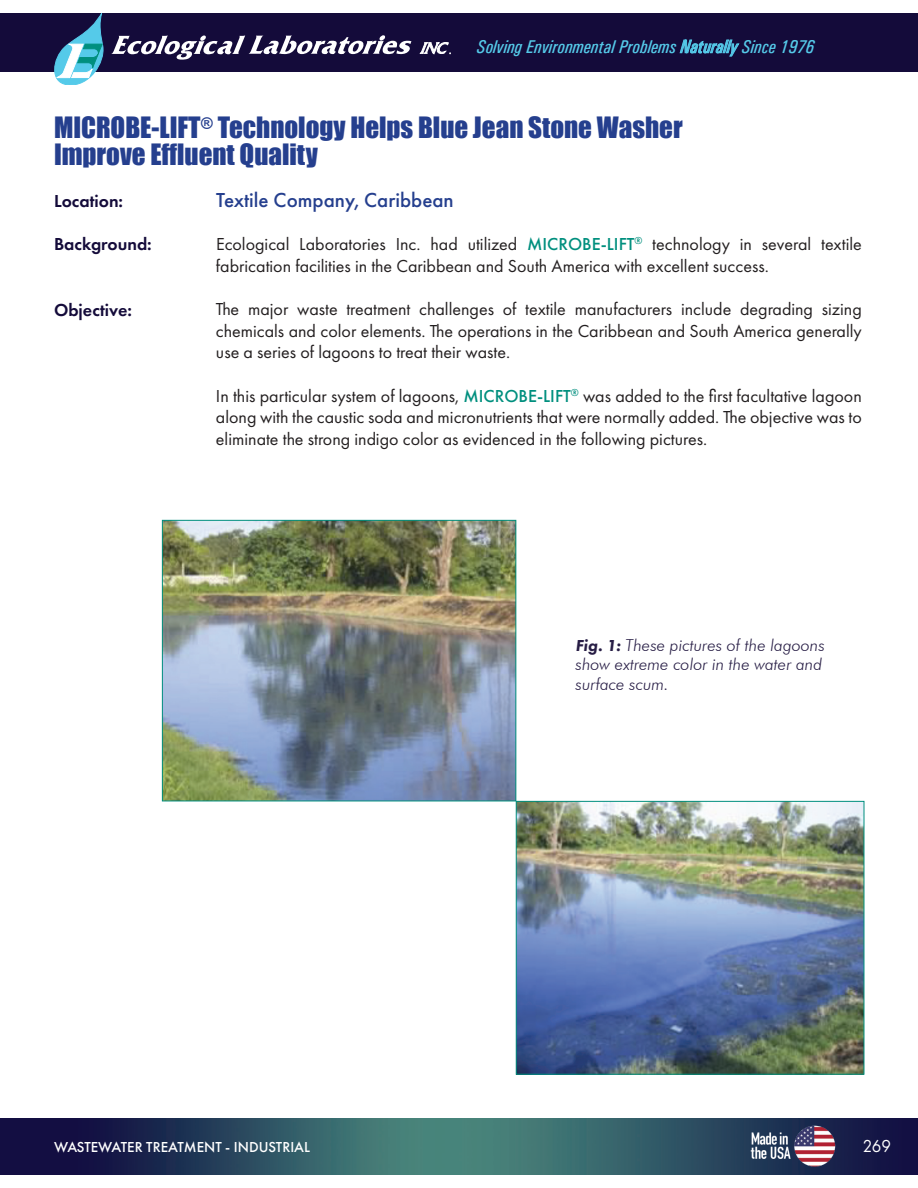
<style>
.page{position:relative;width:918px;height:1188px;background:#fff}
.page>*{position:absolute;margin:0;border:0;box-sizing:border-box;transform-origin:0 0}
.t1{font:27px/27px "Impact";color:#253f8e}
.t2{font:500 21px "Futura PT";color:#253f8e}
.t3{font:italic 500 condensed 18.6px "Univers";color:#55cae9}
.t4{font:18px/21.6px "Futura PT";color:#231f20;text-align:justify}
.t5{font:600 18px "Futura PT";color:#140b3a}
.t6{font:18px "Futura PT";color:#fff;scale:.94 1}
.t7{font:italic 300 16.5px/19.5px "Futura BT";color:#271d45}
.t8{font:500 15px "Futura PT";color:#fff}
.s1{font-weight:500;color:#008f7e}
.s2{font-family:"Futura PT";font-weight:800}
</style>
<div class="page">
<div style="left:0;top:14px;width:918px;height:58px;background:#140b3a"></div>
<svg style="left:55px;top:14px;width:49px;height:71px"></svg>
<svg style="left:111px;top:35px;width:300px;height:25px"></svg>
<svg style="left:420px;top:42px;width:31px;height:12px"></svg>
<svg style="left:680px;top:40px;width:59px;height:17px"></svg>
<img style="left:0;top:1118px;width:918px;height:56px">
<img style="left:748px;top:1123px;width:90px;height:47px">
<img style="left:164px;top:522px;width:350px;height:277px">
<div style="left:162px;top:520px;width:354px;height:281px;border:1px solid #008f7e"></div>
<img style="left:518px;top:803px;width:344px;height:270px">
<div style="left:516px;top:801px;width:348px;height:274px;border:1px solid #008f7e"></div>
<p class="t3" style="left:477px;top:35px;width:339px">Solving Environmental Problems Naturally Since 1976</p>
<h1 class="t1" style="left:54px;top:113px;width:630px">MICROBE-LIFT<sup>®</sup> Technology Helps Blue Jean Stone Washer<br>Improve Effluent Quality</h1>
<p class="t5" style="left:54px;top:190px;width:71px">Location:</p>
<p class="t2" style="left:216px;top:188px;width:239px">Textile Company, Caribbean</p>
<p class="t4" style="left:216px;top:233px;width:647px">Ecological Laboratories Inc. had utilized <span class="s1">MICROBE-LIFT</span><sup>®</sup> technology in several textile fabrication facilities in the Caribbean and South America with excellent success.</p>
<p class="t4" style="left:216px;top:298px;width:647px">The major waste treatment challenges of textile manufacturers include degrading sizing chemicals and color elements. The operations in the Caribbean and South America generally use a series of lagoons to treat their waste.</p>
<p class="t4" style="left:216px;top:385px;width:647px">In this particular system of lagoons, <span class="s1">MICROBE-LIFT</span><sup>®</sup> was added to the first facultative lagoon along with the caustic soda and micronutrients that were normally added. The objective was to eliminate the strong indigo color as evidenced in the following pictures.</p>
<p class="t5" style="left:54px;top:233px;width:99px">Background:</p>
<p class="t5" style="left:54px;top:298px;width:80px">Objective:</p>
<p class="t8" style="left:54px;top:1138px;width:258px">WASTEWATER TREATMENT - INDUSTRIAL</p>
<p class="t7" style="left:576px;top:635px;width:251px"><span class="s2">Fig. 1:</span> These pictures of the lagoons show extreme color in the water and surface scum.</p>
<p class="t6" style="left:863px;top:1135px;width:32px">269</p>
</div>
